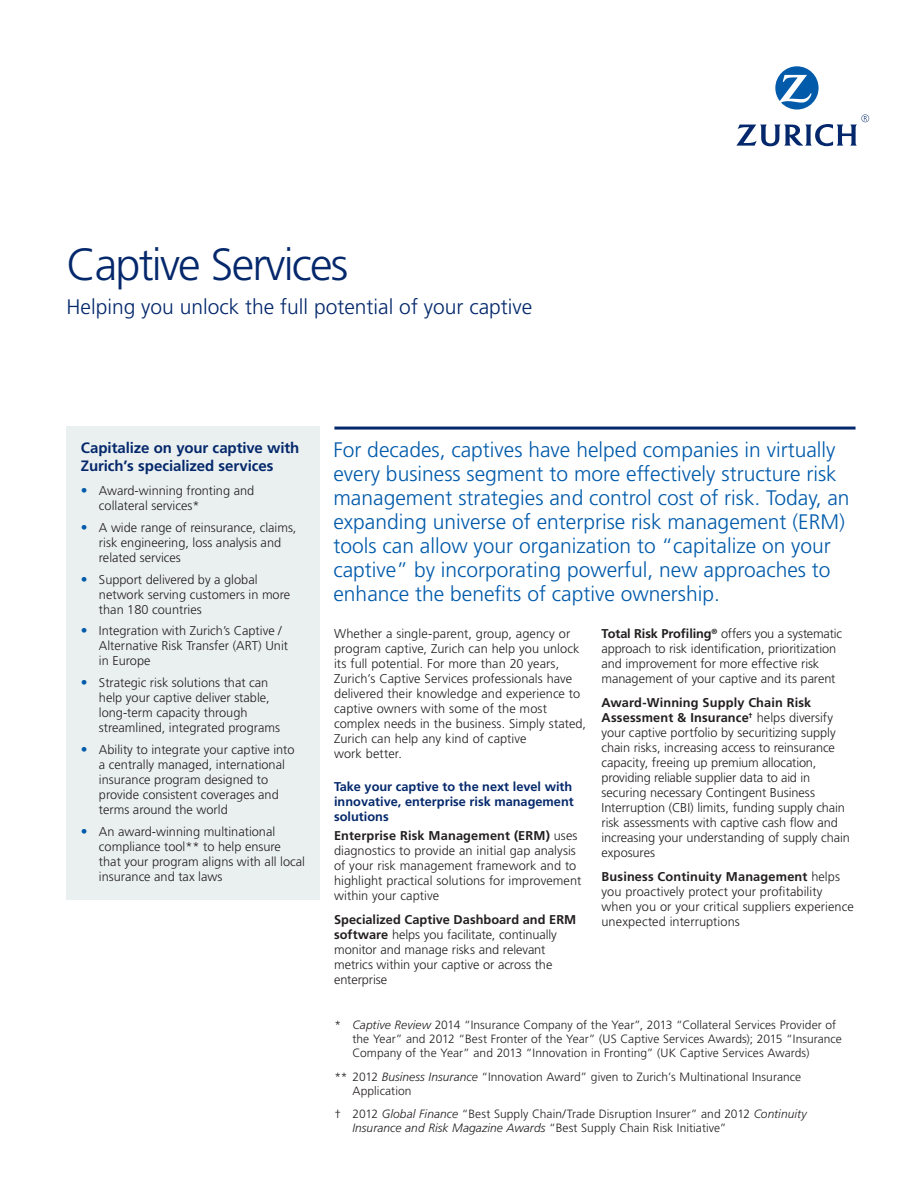
<style>
.page{position:relative;width:922px;height:1194px;background:#fff}
.page>*{position:absolute;margin:0;border:0;box-sizing:border-box;transform-origin:0 0}
.H2_Black{font:300 45px "Frutiger LT Std";letter-spacing:-.04em;color:#04286b}
.Intro_Copy{font:300 21px/24px "Frutiger LT Std";color:#015aaa}
.Cover_Subhead{font:300 21px "Frutiger LT Std";color:#04286b}
.H2_ZB1{font:700 15px/18px "Frutiger LT Std";letter-spacing:-.005em;color:#04286b}
.Body{font:300 12.75px/15px "Frutiger LT Std";color:#231f20}
.Body_Copy_Subheading{font:700 12.75px/15px "Frutiger LT Std";color:#04286b;text-align:justify}
.Body-2{font:300 12px/14.2px "Frutiger LT Std";letter-spacing:.005em;color:#231f20}
.s1{font-size:13.5px;color:#015aaa}
.s2{font-weight:700}
.s3{font-style:italic}
</style>
<div class="page">
<svg style="left:736px;top:66px;width:132px;height:80px"></svg>
<div style="left:66px;top:426px;width:253px;height:473px;background:#eaf0f0"></div>
<hr style="left:334px;top:426px;width:521px;height:3px;background:#04286b">
<p class="H2_Black" style="left:66px;top:239px;width:283px">Captive Services</p>
<p class="Cover_Subhead" style="left:66px;top:295px;width:467px">Helping you unlock the full potential of your captive</p>
<p class="H2_ZB1" style="left:81px;top:439px;width:220px">Capitalize on your captive with<br>Zurich’s specialized services</p>
<p class="Body" style="left:99px;top:483px;width:157px;text-indent:-18px"><span class="s1">•</span> Award-winning fronting and collateral services*</p>
<p class="Body" style="left:99px;top:520px;width:199px;text-indent:-18px"><span class="s1">•</span> A wide range of reinsurance, claims, risk engineering, loss analysis and related services</p>
<p class="Body" style="left:99px;top:571px;width:193px;text-indent:-18px"><span class="s1">•</span> Support delivered by a global network serving customers in more than 180 countries</p>
<p class="Body" style="left:99px;top:623px;width:190px;text-indent:-18px"><span class="s1">•</span> Integration with Zurich’s Captive /<br>Alternative Risk Transfer (ART) Unit in Europe</p>
<p class="Body" style="left:99px;top:675px;width:182px;text-indent:-18px"><span class="s1">•</span> Strategic risk solutions that can help your captive deliver stable, long-term capacity through streamlined, integrated programs</p>
<p class="Body" style="left:99px;top:742px;width:197px;text-indent:-18px"><span class="s1">•</span> Ability to integrate your captive into a centrally managed, international insurance program designed to provide consistent coverages and terms around the world</p>
<p class="Body" style="left:99px;top:823px;width:207px;text-indent:-18px"><span class="s1">•</span> An award-winning multinational compliance tool** to help ensure that your program aligns with all local insurance and tax laws</p>
<p class="Intro_Copy" style="left:333px;top:438px;width:517px">For decades, captives have helped companies in virtually every business segment to more effectively structure risk management strategies and control cost of risk. Today, an expanding universe of enterprise risk management (ERM) tools can allow your organization to “capitalize on your captive” by incorporating powerful, new approaches to enhance the benefits of captive ownership.</p>
<p class="Body" style="left:334px;top:625px;width:253px">Whether a single-parent, group, agency or program captive, Zurich can help you unlock its full potential. For more than 20 years, Zurich’s Captive Services professionals have delivered their knowledge and experience to captive owners with some of the most complex needs in the business. Simply stated, Zurich can help any kind of captive<br>work better.</p>
<p class="Body_Copy_Subheading" style="left:334px;top:778px;width:241px">Take your captive to the next level with innovative, enterprise risk management solutions</p>
<p class="Body" style="left:334px;top:828px;width:249px"><span class="s2">Enterprise Risk Management (ERM)</span> uses diagnostics to provide an initial gap analysis of your risk management framework and to highlight practical solutions for improvement within your captive</p>
<p class="Body" style="left:334px;top:912px;width:243px"><span class="s2">Specialized Captive Dashboard and ERM software</span> helps you facilitate, continually monitor and manage risks and relevant metrics within your captive or across the enterprise</p>
<p class="Body" style="left:601px;top:626px;width:242px"><span class="s2">Total Risk Profiling</span><sup>®</sup> offers you a systematic approach to risk identification, prioritization and improvement for more effective risk management of your captive and its parent</p>
<p class="Body" style="left:601px;top:695px;width:250px"><span class="s2">Award-Winning Supply Chain Risk Assessment &amp; Insurance</span><sup>†</sup> helps diversify your captive portfolio by securitizing supply chain risks, increasing access to reinsurance capacity, freeing up premium allocation, providing reliable supplier data to aid in securing necessary Contingent Business Interruption (CBI) limits, funding supply chain risk assessments with captive cash flow and increasing your understanding of supply chain exposures</p>
<p class="Body" style="left:601px;top:869px;width:253px"><span class="s2">Business Continuity Management</span> helps you proactively protect your profitability when you or your critical suppliers experience unexpected interruptions</p>
<p class="Body-2" style="left:352px;top:1017px;width:491px;text-indent:-18px">* <span class="s3">Captive Review</span> 2014 “Insurance Company of the Year”, 2013 “Collateral Services Provider of the Year” and 2012 “Best Fronter of the Year” (US Captive Services Awards); 2015 “Insurance<br>Company of the Year” and 2013 “Innovation in Fronting” (UK Captive Services Awards)</p>
<p class="Body-2" style="left:352px;top:1069px;width:450px;text-indent:-18px">** 2012 <span class="s3">Business Insurance</span> “Innovation Award” given to Zurich’s Multinational Insurance<br>Application</p>
<p class="Body-2" style="left:352px;top:1106px;width:456px;text-indent:-18px">† 2012 <span class="s3">Global Finance</span> “Best Supply Chain/Trade Disruption Insurer” and 2012 <span class="s3">Continuity<br>Insurance and Risk Magazine Awards</span> “Best Supply Chain Risk Initiative”</p>
</div>
